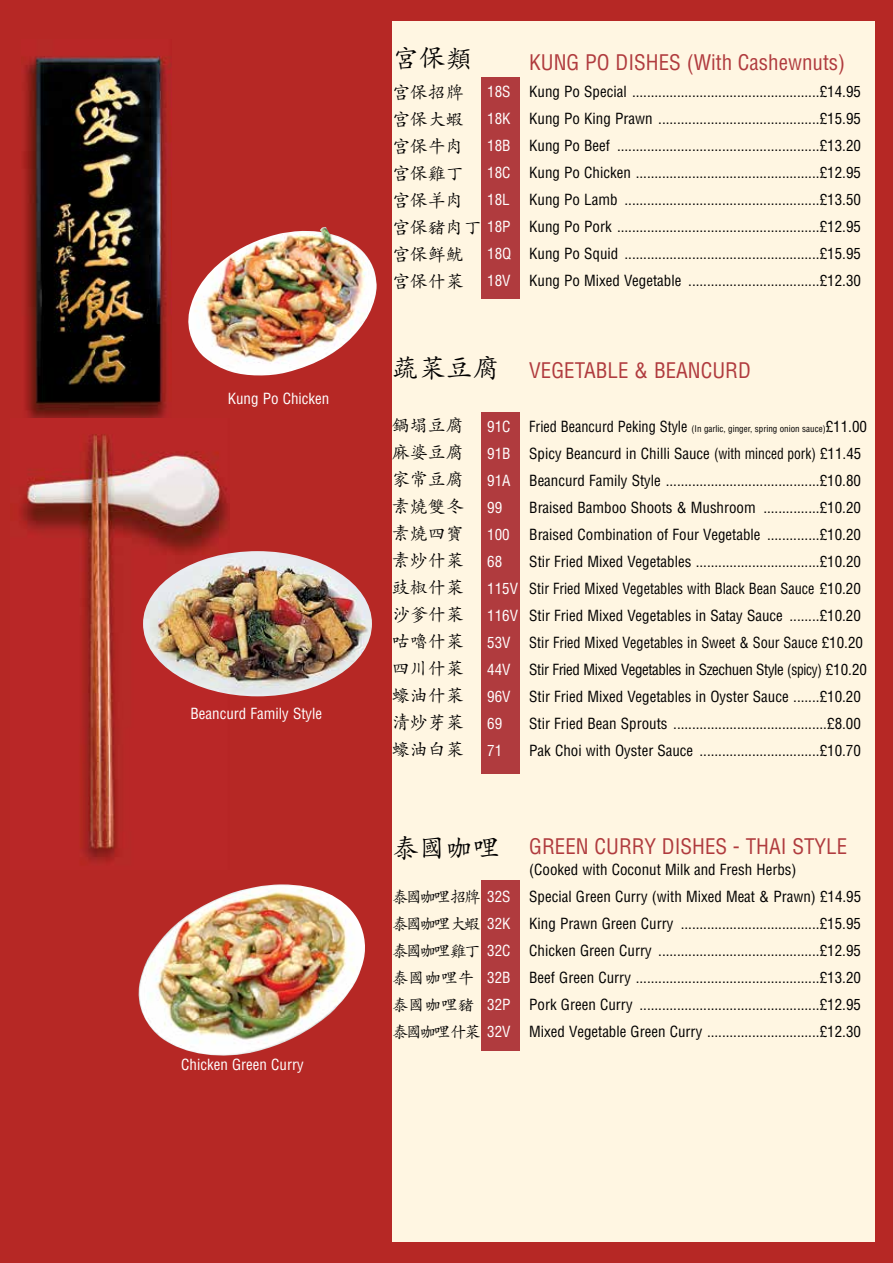
<style>
.page{position:relative;width:893px;height:1263px;background:#b62825}
.page>*{position:absolute;margin:0;border:0;box-sizing:border-box;transform-origin:0 0}
.t1{font:27px "Adobe Kaiti Std";color:#000}
.t2{font:condensed 21px "Helvetica";color:#b03b3e}
.t3{font:18px/27px "Adobe Kaiti Std";color:#000}
.t4{font:16.5px/27px "Adobe Kaiti Std";color:#000}
.t5{font:condensed 15px/27px "Helvetica";color:#000}
.t6{font:condensed 15px "Helvetica";color:#fff}
.t7{font:condensed 9px "Helvetica";color:#000}
.s1{color:#fff}
.s2{font-size:15px;color:#fff}
.s3{font-size:15px}
.s4{font-family:"Adobe Kaiti Std";font-stretch:normal;font-size:16.5px}
</style>
<div class="page">
<div style="left:392px;top:21px;width:483px;height:1221px;background:#fff6e2"></div>
<div style="left:481px;top:77px;width:38px;height:221px;background:#b03b3e"></div>
<div style="left:481px;top:412px;width:38px;height:362px;background:#b03b3e"></div>
<div style="left:481px;top:880px;width:38px;height:170px;background:#b03b3e"></div>
<img style="left:21px;top:39px;width:150px;height:380px">
<img style="left:11px;top:419px;width:218px;height:451px">
<img style="left:134px;top:884px;width:233px;height:176px">
<img style="left:143px;top:551px;width:229px;height:145px">
<img style="left:185px;top:227px;width:192px;height:150px">
<p class="t6" style="left:228px;top:389px;width:103px">Kung Po Chicken</p>
<p class="t6" style="left:191px;top:704px;width:133px">Beancurd Family Style</p>
<p class="t6" style="left:181px;top:1055px;width:124px">Chicken Green Curry</p>
<h1 class="t1" style="left:392px;top:42px;width:82px">宮保類</h1>
<p class="t3" style="left:392px;top:79px;width:91px">宫保招牌宫保大蝦宫保牛肉宫保雞丁宫保羊肉宫保豬肉丁宫保鲜魷宫保什菜</p>
<h2 class="t2" style="left:529px;top:49px;width:317px">KUNG PO DISHES (With Cashewnuts)</h2>
<p class="t5" style="left:487px;top:78px;width:149px"><span class="s1">18S</span> Kung Po Special ...................................................</p>
<p class="t5" style="left:820px;top:78px;width:43px">£14.95</p>
<p class="t5" style="left:487px;top:105px;width:175px"><span class="s1">18K</span> Kung Po King Prawn ............................................</p>
<p class="t5" style="left:820px;top:105px;width:43px">£15.95</p>
<p class="t5" style="left:487px;top:132px;width:132px"><span class="s1">18B</span> Kung Po Beef .......................................................</p>
<p class="t5" style="left:820px;top:132px;width:43px">£13.20</p>
<p class="t5" style="left:487px;top:159px;width:153px"><span class="s1">18C</span> Kung Po Chicken ..................................................</p>
<p class="t5" style="left:820px;top:159px;width:43px">£12.95</p>
<p class="t6" style="left:487px;top:190px;width:24px">18L</p>
<p class="t5" style="left:529px;top:186px;width:98px">Kung Po Lamb .....................................................</p>
<p class="t5" style="left:820px;top:186px;width:43px">£13.50</p>
<p class="t5" style="left:487px;top:213px;width:134px"><span class="s1">18P</span> Kung Po Pork .......................................................</p>
<p class="t5" style="left:820px;top:213px;width:43px">£12.95</p>
<p class="t5" style="left:487px;top:240px;width:140px"><span class="s1">18Q</span> Kung Po Squid .....................................................</p>
<p class="t5" style="left:820px;top:240px;width:43px">£15.95</p>
<p class="t5" style="left:487px;top:267px;width:203px"><span class="s1">18V</span> Kung Po Mixed Vegetable ....................................</p>
<p class="t5" style="left:820px;top:267px;width:43px">£12.30</p>
<h1 class="t1" style="left:392px;top:351px;width:109px">蔬菜豆腐</h1>
<p class="t3" style="left:392px;top:412px;width:73px;text-align:justify">鍋塌豆腐麻婆豆腐家常豆腐素燒雙冬素燒四寶素炒什菜豉椒什菜沙爹什菜咕嚕什菜四川什菜蠔油什菜清炒芽菜蠔油白菜</p>
<h2 class="t2" style="left:529px;top:357px;width:223px">VEGETABLE &amp; BEANCURD</h2>
<p class="t7" style="left:487px;top:423px;width:381px"><span class="s2">91C</span> <span class="s3">Fried Beancurd Peking Style</span> (In garlic, ginger, spring onion sauce)<span class="s3">£11.00</span></p>
<p class="t5" style="left:487px;top:440px;width:376px"><span class="s1">91B</span> Spicy Beancurd in Chilli Sauce (with minced pork) £11.45<br><span class="s1">91A</span> Beancurd Family Style ..........................................</p>
<p class="t5" style="left:820px;top:467px;width:43px">£10.80</p>
<p class="t6" style="left:487px;top:498px;width:16px">99</p>
<p class="t5" style="left:529px;top:494px;width:236px">Braised Bamboo Shoots &amp; Mushroom ................</p>
<p class="t5" style="left:820px;top:494px;width:43px">£10.20</p>
<p class="t6" style="left:487px;top:525px;width:24px">100</p>
<p class="t5" style="left:529px;top:521px;width:240px">Braised Combination of Four Vegetable ...............</p>
<p class="t5" style="left:820px;top:521px;width:43px">£10.20</p>
<p class="t6" style="left:487px;top:552px;width:16px">68</p>
<p class="t5" style="left:529px;top:548px;width:171px">Stir Fried Mixed Vegetables ..................................</p>
<p class="t5" style="left:487px;top:548px;width:375px;text-align:justify;text-indent:332px">£10.20<br><span class="s1">115V</span> Stir Fried Mixed Vegetables with Black Bean Sauce £10.20<br><span class="s1">116V</span> Stir Fried Mixed Vegetables in Satay Sauce .........</p>
<p class="t5" style="left:487px;top:602px;width:381px;text-indent:332px">£10.20<br><span class="s1">53V</span> Stir Fried Mixed Vegetables in Sweet &amp; Sour Sauce £10.20<br><span class="s1">44V</span> Stir Fried Mixed Vegetables in Szechuen Style (spicy) £10. 20<br><span class="s1">96V</span> Stir Fried Mixed Vegetables in Oyster Sauce ........</p>
<p class="t5" style="left:820px;top:683px;width:43px">£10.20</p>
<p class="t6" style="left:487px;top:714px;width:16px">69</p>
<p class="t5" style="left:529px;top:710px;width:147px">Stir Fried Bean Sprouts ..........................................</p>
<p class="t5" style="left:827px;top:710px;width:35px">£8.00</p>
<p class="t6" style="left:487px;top:741px;width:16px">71</p>
<p class="t5" style="left:529px;top:737px;width:173px">Pak Choi with Oyster Sauce .................................</p>
<p class="t5" style="left:820px;top:737px;width:43px">£10.70</p>
<h1 class="t1" style="left:392px;top:831px;width:109px">泰國咖哩</h1>
<p class="t5" style="left:392px;top:883px;width:471px"><span class="s4">泰國咖哩 招牌</span> <span class="s1">32S</span> Special Green Curry (with Mixed Meat &amp; Prawn) £14.95<span class="s4">泰國咖哩 大蝦</span> <span class="s1">32K</span> King Prawn Green Curry ......................................<br><span class="s4">泰國咖哩 雞丁</span> <span class="s1">32C</span> Chicken Green Curry ............................................</p>
<p class="t4" style="left:392px;top:964px;width:84px">泰國咖哩牛泰國咖哩豬</p>
<p class="t5" style="left:392px;top:1018px;width:320px"><span class="s4">泰國咖哩 什菜</span> <span class="s1">32V</span> Mixed Vegetable Green Curry ...............................</p>
<h2 class="t2" style="left:529px;top:833px;width:319px">GREEN CURRY DISHES - THAI STYLE</h2>
<p class="t5" style="left:529px;top:856px;width:269px">(Cooked with Coconut Milk and Fresh Herbs)</p>
<p class="t5" style="left:820px;top:910px;width:43px">£15.95 £12.95</p>
<p class="t5" style="left:487px;top:964px;width:153px"><span class="s1">32B</span> Beef Green Curry ..................................................</p>
<p class="t5" style="left:820px;top:964px;width:43px">£13.20</p>
<p class="t5" style="left:487px;top:991px;width:155px"><span class="s1">32P</span> Pork Green Curry .................................................</p>
<p class="t5" style="left:820px;top:991px;width:43px">£12.95 £12.30</p>
</div>
